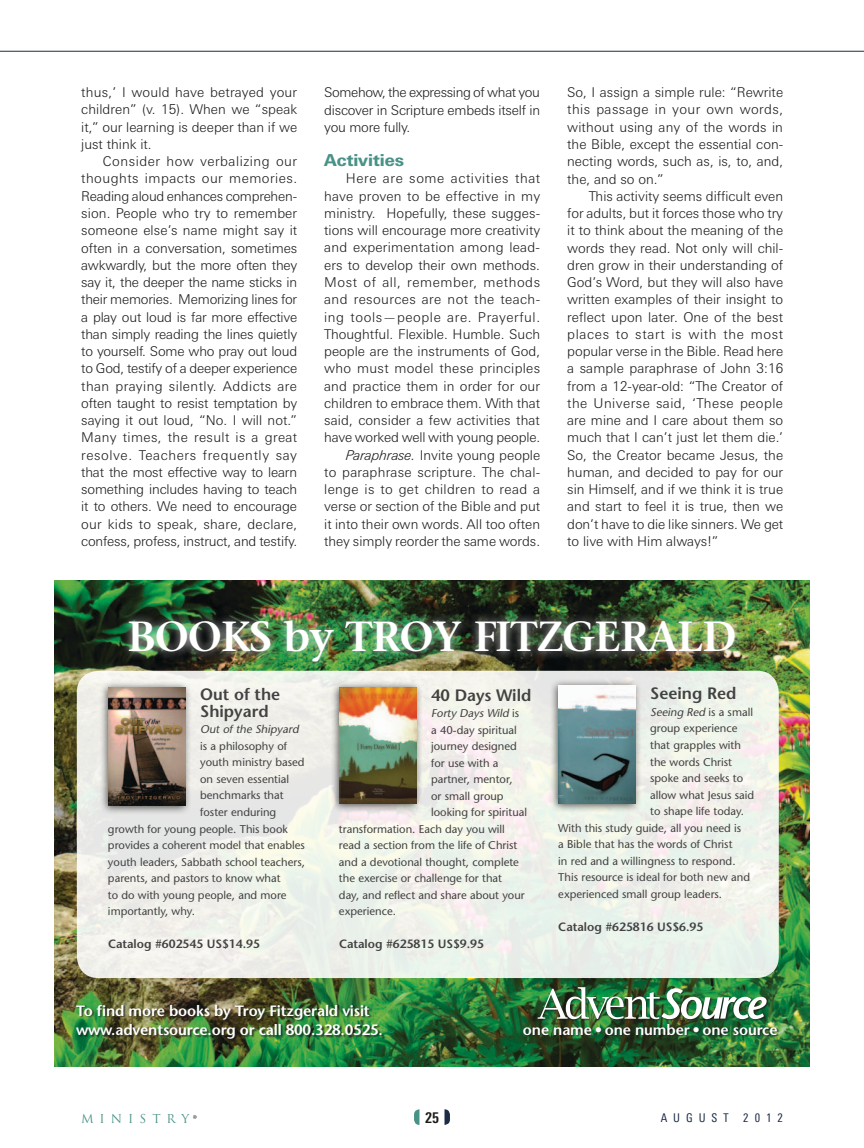
<style>
.page{position:relative;width:864px;height:1148px;background:#fff}
.page>*{position:absolute;margin:0;border:0;box-sizing:border-box;transform-origin:0 0}
.t1{font:600 42px "Stone Serif";letter-spacing:-.025em;color:#fff}
.t2{font:600 16.5px/16.5px "Stone Sans";color:#424242}
.t3{font:800 16.5px "Linotype Univers Basic";color:#489287}
.t4{font:600 15px/19.5px "Stone Sans";letter-spacing:-.01em;color:#fff}
.t5{font:700 condensed 15px "Linotype Univers";color:#1c1b1a}
.t6{font:300 13.5px/17.2px "Linotype Univers Basic";color:#1c1b1a;text-align:justify}
.t7{font:600 12px "Stone Sans";color:#424242}
.t8{font:condensed 12px "Linotype Univers";letter-spacing:.5em;color:#1b2c46}
.t9{font:12px "Trajan Pro";letter-spacing:.5em;color:#489287}
.t10{font:11.25px "Stone Sans";color:#424242}
.t11{font:italic 11.25px "Stone Sans";color:#424242}
.s1{font-style:italic}
.s2{font-style:normal}
</style>
<div class="page">
<svg style="left:414px;top:1109px;width:5px;height:15px"></svg>
<svg style="left:445px;top:1109px;width:5px;height:15px"></svg>
<svg style="left:193px;top:1115px;width:4px;height:3px"></svg>
<hr style="left:0;top:51px;width:864px;height:1px;background:#1b2c46">
<img style="left:54px;top:580px;width:756px;height:486px">
<div style="left:77px;top:670px;width:702px;height:308px;background:linear-gradient(to right,#efefea,#eef2eb);border-radius:22px"></div>
<div style="left:119px;top:610px;width:624px;height:59px;background:#fff;opacity:.75"></div>
<div style="left:76px;top:1004px;width:308px;height:37px;background:#1c1b1a;opacity:.75"></div>
<div style="left:524px;top:986px;width:256px;height:51px;background:#1c1b1a;opacity:.75"></div>
<img style="left:538px;top:987px;width:229px;height:32px">
<div style="left:99px;top:680px;width:93px;height:135px;background:#1c1b1a;opacity:.75"></div>
<img style="left:108px;top:687px;width:77px;height:119px">
<div style="left:549px;top:678px;width:93px;height:135px;background:#1c1b1a;opacity:.75"></div>
<img style="left:558px;top:686px;width:77px;height:117px">
<div style="left:330px;top:680px;width:93px;height:133px;background:#1c1b1a;opacity:.75"></div>
<img style="left:339px;top:687px;width:77px;height:117px">
<p class="t6" style="left:81px;top:84px;width:218px">thus,’ I would have betrayed your children” (v. 15). When we “speak it,” our learning is deeper than if we just think it.</p>
<p class="t6" style="left:81px;top:153px;width:218px;text-indent:22px">Consider how verbalizing our thoughts impacts our memories.<br>Reading aloud enhances comprehen&shy;sion. People who try to remember someone else’s name might say it often in a conversation, sometimes awkwardly, but the more often they say it, the deeper the name sticks in their memories. Memorizing lines for a play out loud is far more effective than simply reading the lines quietly to yourself. Some who pray out loud to God, testify of a deeper experience than praying silently. Addicts are often taught to resist temptation by saying it out loud, “No. I will not.” Many times, the result is a great resolve. Teachers frequently say that the most effective way to learn something includes having to teach it to others. We need to encourage our kids to speak, share, declare, confess, profess, instruct, and testify.</p>
<p class="t6" style="left:324px;top:84px;width:217px">Somehow, the expressing of what you discover in Scripture embeds itself in you more fully.</p>
<p class="t3" style="left:324px;top:150px;width:81px">Activities</p>
<p class="t6" style="left:324px;top:170px;width:218px;text-align:right">Here are some activities that have proven to be effective in my ministry. Hopefully, these sugges&shy;tions will encourage more creativity and experimentation among lead&shy;ers to develop their own methods.<br>Most of all, remember, methods and resources are not the teach&shy;ing tools—people are. Prayerful.<br>Thoughtful. Flexible. Humble. Such people are the instruments of God, who must model these principles and practice them in order for our children to embrace them. With that said, consider a few activities that have worked well with young people.<br><span class="s1">Paraphrase.</span> Invite young people<br>to paraphrase scripture. The chal&shy;lenge is to get children to read a verse or section of the Bible and put it into their own words. All too often they simply reorder the same words.</p>
<p class="t6" style="left:567px;top:84px;width:218px">So, I assign a simple rule: “Rewrite this passage in your own words, without using any of the words in the Bible, except the essential con&shy;necting words, such as, is, to, and, the, and so on.”</p>
<p class="t6" style="left:567px;top:187px;width:218px;text-indent:22px">This activity seems difficult even for adults, but it forces those who try it to think about the meaning of the words they read. Not only will chil&shy;dren grow in their understanding of God’s Word, but they will also have written examples of their insight to reflect upon later. One of the best places to start is with the most popular verse in the Bible. Read here a sample paraphrase of John 3:16 from a 12-year-old: “The Creator of the Universe said, ‘These people are mine and I care about them so much that I can’t just let them die.’ So, the Creator became Jesus, the human, and decided to pay for our sin Himself, and if we think it is true and start to feel it is true, then we don’t have to die like sinners. We get to live with Him always!”</p>
<h1 class="t1" style="left:128px;top:610px;width:610px">BOOKS by TROY FITZGERALD</h1>
<p class="t2" style="left:200px;top:686px;width:82px">Out of the<br>Shipyard</p>
<p class="t11" style="left:200px;top:722px;width:102px">Out of the Shipyard</p>
<p class="t10" style="left:200px;top:739px;width:88px">is a philosophy of</p>
<p class="t10" style="left:200px;top:755px;width:106px">youth ministry based</p>
<p class="t10" style="left:200px;top:772px;width:90px">on seven essential</p>
<p class="t10" style="left:200px;top:788px;width:85px">benchmarks that</p>
<p class="t10" style="left:200px;top:805px;width:78px">foster enduring</p>
<p class="t10" style="left:108px;top:821px;width:181px">growth for young people. This book</p>
<p class="t10" style="left:108px;top:838px;width:198px">provides a coherent model that enables</p>
<p class="t10" style="left:108px;top:854px;width:199px">youth leaders, Sabbath school teachers,</p>
<p class="t10" style="left:108px;top:871px;width:174px">parents, and pastors to know what</p>
<p class="t10" style="left:108px;top:887px;width:180px">to do with young people, and more</p>
<p class="t10" style="left:108px;top:904px;width:88px">importantly, why.</p>
<p class="t7" style="left:108px;top:936px;width:153px">Catalog #602545 US$14.95</p>
<p class="t2" style="left:431px;top:686px;width:102px">40 Days Wild</p>
<p class="t11" style="left:431px;top:706px;width:90px">Forty Days Wild <span class="s2">i s</span></p>
<p class="t10" style="left:431px;top:723px;width:87px">a 40-day spiritual</p>
<p class="t10" style="left:431px;top:739px;width:87px">journey designed</p>
<p class="t10" style="left:431px;top:756px;width:69px">for use with a</p>
<p class="t10" style="left:431px;top:772px;width:83px">partner, mentor,</p>
<p class="t10" style="left:431px;top:789px;width:74px">or small group</p>
<p class="t10" style="left:431px;top:805px;width:98px">looking for spiritual</p>
<p class="t10" style="left:339px;top:822px;width:167px">transformation. Each day you will</p>
<p class="t10" style="left:339px;top:838px;width:180px">read a section from the life of Christ</p>
<p class="t10" style="left:339px;top:855px;width:182px">and a devotional thought, complete</p>
<p class="t10" style="left:339px;top:871px;width:165px">the exercise or challenge for that</p>
<p class="t10" style="left:339px;top:888px;width:187px">day, and reflect and share about your</p>
<p class="t10" style="left:339px;top:904px;width:59px">experience.</p>
<p class="t7" style="left:339px;top:936px;width:147px">Catalog #625815 US$9.95</p>
<p class="t2" style="left:650px;top:685px;width:88px">Seeing Red</p>
<p class="t11" style="left:650px;top:705px;width:104px">Seeing Red <span class="s2">i s a s m a l l</span></p>
<p class="t10" style="left:650px;top:721px;width:89px">group experience</p>
<p class="t10" style="left:650px;top:738px;width:92px">that grapples with</p>
<p class="t10" style="left:650px;top:754px;width:83px">the words Christ</p>
<p class="t10" style="left:650px;top:771px;width:95px">spoke and seeks to</p>
<p class="t10" style="left:650px;top:787px;width:106px">allow what Jesus said</p>
<p class="t10" style="left:650px;top:804px;width:96px">to shape life today.</p>
<p class="t10" style="left:558px;top:820px;width:184px">With this study guide, all you need is</p>
<p class="t10" style="left:558px;top:837px;width:176px">a Bible that has the words of Christ</p>
<p class="t10" style="left:558px;top:853px;width:179px">in red and a willingness to respond.</p>
<p class="t10" style="left:558px;top:870px;width:193px">This resource is ideal for both new and</p>
<p class="t10" style="left:558px;top:886px;width:165px">experienced small group leaders.</p>
<p class="t7" style="left:558px;top:919px;width:147px">Catalog #625816 US$6.95</p>
<p class="t4" style="left:76px;top:1000px;width:308px">To find more books by Troy Fitzgerald visit www.adventsource.org or call 800.328.0525.</p>
<p class="t4" style="left:523px;top:1019px;width:256px">one name • one number • one source</p>
<p class="t9" style="left:81px;top:1111px;width:110px">MINISTRY</p>
<p class="t5" style="left:425px;top:1108px;width:16px">25</p>
<p class="t8" style="left:661px;top:1110px;width:124px">AUGUST 2012</p>
</div>
